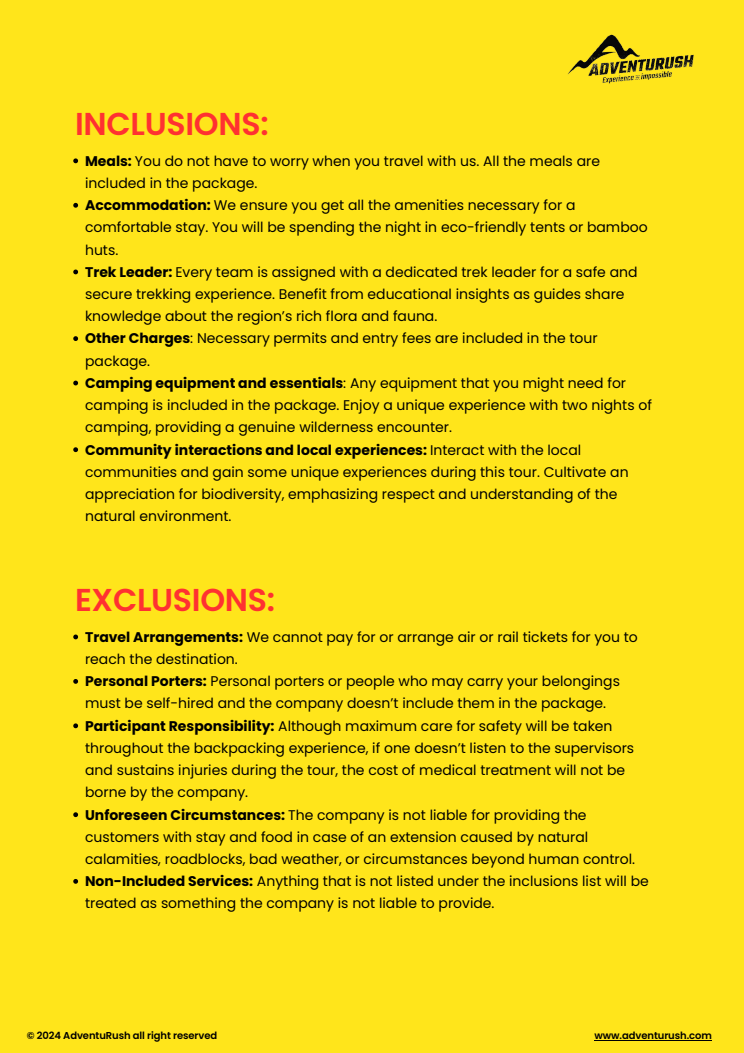
<style>
.page{position:relative;width:744px;height:1053px;background:#fff}
.page>*{position:absolute;margin:0;border:0;box-sizing:border-box;transform-origin:0 0}
.t1{font:600 31.6px "Poppins";letter-spacing:-.01em;color:#ff3131}
.t2{font:14px/22.2px "Poppins";color:#000}
.t3{font:600 10px "Poppins";letter-spacing:-.01em;color:#000}
.s1{font-weight:700}
</style>
<div class="page">
<div style="left:0;top:0;width:744px;height:1052px;background:#ffe51b"></div>
<img style="left:567px;top:34px;width:127px;height:50px">
<hr style="left:595px;top:1039px;width:117px;height:1px;background:#000">
<svg style="left:73px;top:158px;width:5px;height:5px"></svg>
<svg style="left:73px;top:203px;width:5px;height:5px"></svg>
<svg style="left:73px;top:269px;width:5px;height:5px"></svg>
<svg style="left:73px;top:336px;width:5px;height:5px"></svg>
<svg style="left:73px;top:380px;width:5px;height:5px"></svg>
<svg style="left:73px;top:447px;width:5px;height:5px"></svg>
<svg style="left:73px;top:634px;width:5px;height:5px"></svg>
<svg style="left:73px;top:679px;width:5px;height:4px"></svg>
<svg style="left:73px;top:723px;width:5px;height:5px"></svg>
<svg style="left:73px;top:812px;width:5px;height:4px"></svg>
<svg style="left:73px;top:879px;width:5px;height:4px"></svg>
<h1 class="t1" style="left:75px;top:101px;width:195px">INCLUSIONS:</h1>
<p class="t2" style="left:85px;top:150px;width:568px"><span class="s1">Meals:</span> You do not have to worry when you travel with us. All the meals are included in the package.<br><span class="s1">Accommodation:</span> We ensure you get all the amenities necessary for a comfortable stay. You will be spending the night in eco-friendly tents or bamboo huts.<br><span class="s1">Trek Leader:</span> Every team is assigned with a dedicated trek leader for a safe and secure trekking experience. Benefit from educational insights as guides share knowledge about the region’s rich flora and fauna.<br><span class="s1">Other Charges</span>: Necessary permits and entry fees are included in the tour package.<br><span class="s1">Camping equipment and essentials</span>: Any equipment that you might need for camping is included in the package. Enjoy a unique experience with two nights of camping, providing a genuine wilderness encounter.<br><span class="s1">Community interactions and local experiences:</span> Interact with the local communities and gain some unique experiences during this tour. Cultivate an appreciation for biodiversity, emphasizing respect and understanding of the natural environment.</p>
<h1 class="t1" style="left:75px;top:577px;width:202px">EXCLUSIONS:</h1>
<p class="t2" style="left:85px;top:625px;width:565px"><span class="s1">Travel Arrangements:</span> We cannot pay for or arrange air or rail tickets for you to reach the destination.<br><span class="s1">Personal Porters:</span> Personal porters or people who may carry your belongings must be self-hired and the company doesn’t include them in the package.<br><span class="s1">Participant Responsibility:</span> Although maximum care for safety will be taken throughout the backpacking experience, if one doesn’t listen to the supervisors and sustains injuries during the tour, the cost of medical treatment will not be borne by the company.<br><span class="s1">Unforeseen Circumstances:</span> The company is not liable for providing the customers with stay and food in case of an extension caused by natural calamities, roadblocks, bad weather, or circumstances beyond human control.<br><span class="s1">Non-Included Services:</span> Anything that is not listed under the inclusions list will be treated as something the company is not liable to provide.</p>
<p class="t3" style="left:27px;top:1028px;width:192px">© 2024 AdventuRush all right reserved</p>
<p class="t3" style="left:595px;top:1028px;width:119px">www.adventurush.com</p>
</div>
